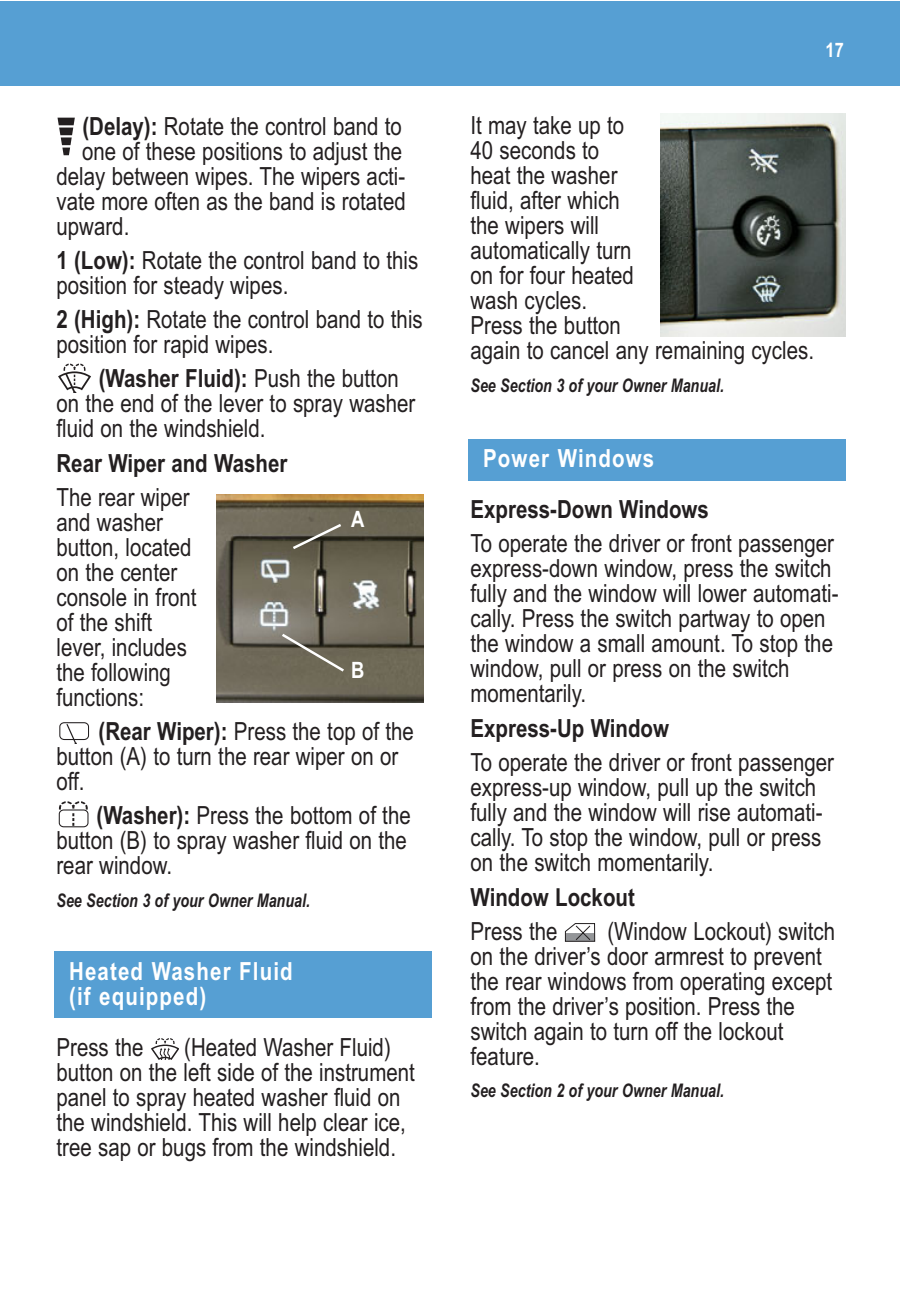
<style>
.page{position:relative;width:900px;height:1297px;background:#fff}
.page>*{position:absolute;margin:0;border:0;box-sizing:border-box;transform-origin:0 0}
.t1{font:25px/25px "Arial Narrow";color:#231f20}
.t2{font:700 25px "Arial Narrow";color:#231f20}
.t3{font:700 25px/25px "Arial Narrow";letter-spacing:.045em;color:#fff}
.t4{font:700 22.5px "Arial Narrow";color:#fff}
.t5{font:700 20px "Arial Narrow";color:#fff}
.t6{font:italic 700 18.75px "Arial Narrow";color:#231f20;scale:.93 1}
.s1{font-weight:700}
</style>
<div class="page">
<svg style="left:59px;top:801px;width:29px;height:24px"></svg>
<div style="left:59px;top:809px;width:30px;height:18px;border:1px solid #231f20;border-radius:4px"></div>
<div style="left:59px;top:722px;width:30px;height:17px;border:1px solid #231f20;border-radius:4px"></div>
<svg style="left:58px;top:363px;width:33px;height:29px"></svg>
<svg style="left:58px;top:118px;width:17px;height:37px"></svg>
<div style="left:0;top:1px;width:900px;height:84px;background:#569fd3"></div>
<img style="left:216px;top:494px;width:207px;height:208px">
<svg style="left:290px;top:521px;width:54px;height:30px;background:#696557"></svg>
<svg style="left:279px;top:631px;width:68px;height:42px;background:#736e60"></svg>
<div style="left:54px;top:951px;width:378px;height:66px;background:#569fd3"></div>
<svg style="left:151px;top:1038px;width:27px;height:21px"></svg>
<div style="left:468px;top:439px;width:378px;height:41px;background:#569fd3"></div>
<svg style="left:565px;top:923px;width:30px;height:18px"></svg>
<img style="left:661px;top:114px;width:185px;height:222px">
<p class="t1" style="left:82px;top:116px;width:321px"><span class="s1">(Delay):</span> Rotate the control band to</p>
<p class="t1" style="left:82px;top:141px;width:322px">one of these positions to adjust the</p>
<p class="t1" style="left:57px;top:166px;width:350px">delay between wipes. The wipers acti-</p>
<p class="t1" style="left:57px;top:191px;width:351px">vate more often as the band is rotated</p>
<p class="t1" style="left:57px;top:216px;width:74px">upward.</p>
<p class="t1" style="left:57px;top:250px;width:363px"><span class="s1">1 (Low):</span> Rotate the control band to this position for steady wipes.</p>
<p class="t1" style="left:57px;top:309px;width:368px"><span class="s1">2 (High):</span> Rotate the control band to this position for rapid wipes.</p>
<p class="t1" style="left:56px;top:368px;width:360px;text-indent:42px"><span class="s1">(Washer Fluid):</span> Push the button on the end of the lever to spray washer fluid on the windshield.</p>
<p class="t2" style="left:56px;top:454px;width:232px">Rear Wiper and Washer</p>
<p class="t1" style="left:56px;top:487px;width:142px">The rear wiper and washer button, located on the center console in front of the shift lever, includes the following functions:</p>
<p class="t1" style="left:56px;top:721px;width:359px;text-indent:42px"><span class="s1">(Rear Wiper):</span> Press the top of the button (A) to turn the rear wiper on or off.</p>
<p class="t1" style="left:56px;top:805px;width:356px;text-indent:40px"><span class="s1">(Washer):</span> Press the bottom of the button (B) to spray washer fluid on the rear window.</p>
<p class="t6" style="left:57px;top:892px;width:274px">See Section 3 of your Owner Manual.</p>
<p class="t4" style="left:351px;top:510px;width:15px">A</p>
<p class="t4" style="left:351px;top:661px;width:15px">B</p>
<p class="t3" style="left:69px;top:960px;width:225px">Heated Washer Fluid (if equipped)</p>
<p class="t1" style="left:57px;top:1037px;width:89px">Press the</p>
<p class="t1" style="left:57px;top:1037px;width:360px;text-indent:128px">(Heated Washer Fluid) button on the left side of the instrument panel to spray heated washer fluid on the windshield. This will help clear ice, tree sap or bugs from the windshield.</p>
<p class="t5" style="left:826px;top:43px;width:20px">17</p>
<p class="t1" style="left:470px;top:115px;width:345px">It may take up to<br>40 seconds to<br>heat the washer<br>fluid, after which<br>the wipers will<br>automatically turn<br>on for four heated<br>wash cycles.<br>Press the button<br>again to cancel any remaining cycles.</p>
<p class="t6" style="left:470px;top:378px;width:274px">See Section 3 of your Owner Manual.</p>
<p class="t3" style="left:483px;top:448px;width:173px">Power Windows</p>
<p class="t2" style="left:470px;top:500px;width:240px">Express-Down Windows</p>
<p class="t1" style="left:470px;top:533px;width:369px">To operate the driver or front passenger express-down window, press the switch fully and the window will lower automati&shy;cally. Press the switch partway to open the window a small amount. To stop the window, pull or press on the switch momentarily.</p>
<p class="t2" style="left:470px;top:719px;width:200px">Express-Up Window</p>
<p class="t1" style="left:470px;top:752px;width:365px">To operate the driver or front passenger express-up window, pull up the switch fully and the window will rise automati&shy;cally. To stop the window, pull or press on the switch momentarily.</p>
<p class="t2" style="left:470px;top:887px;width:166px">Window Lockout</p>
<p class="t1" style="left:470px;top:920px;width:89px">Press the</p>
<p class="t1" style="left:470px;top:920px;width:366px;text-indent:137px">(Window Lockout) switch on the driver’s door armrest to prevent the rear windows from operating except from the driver’s position. Press the switch again to turn off the lockout feature.</p>
<p class="t6" style="left:470px;top:1083px;width:274px">See Section 2 of your Owner Manual.</p>
</div>
